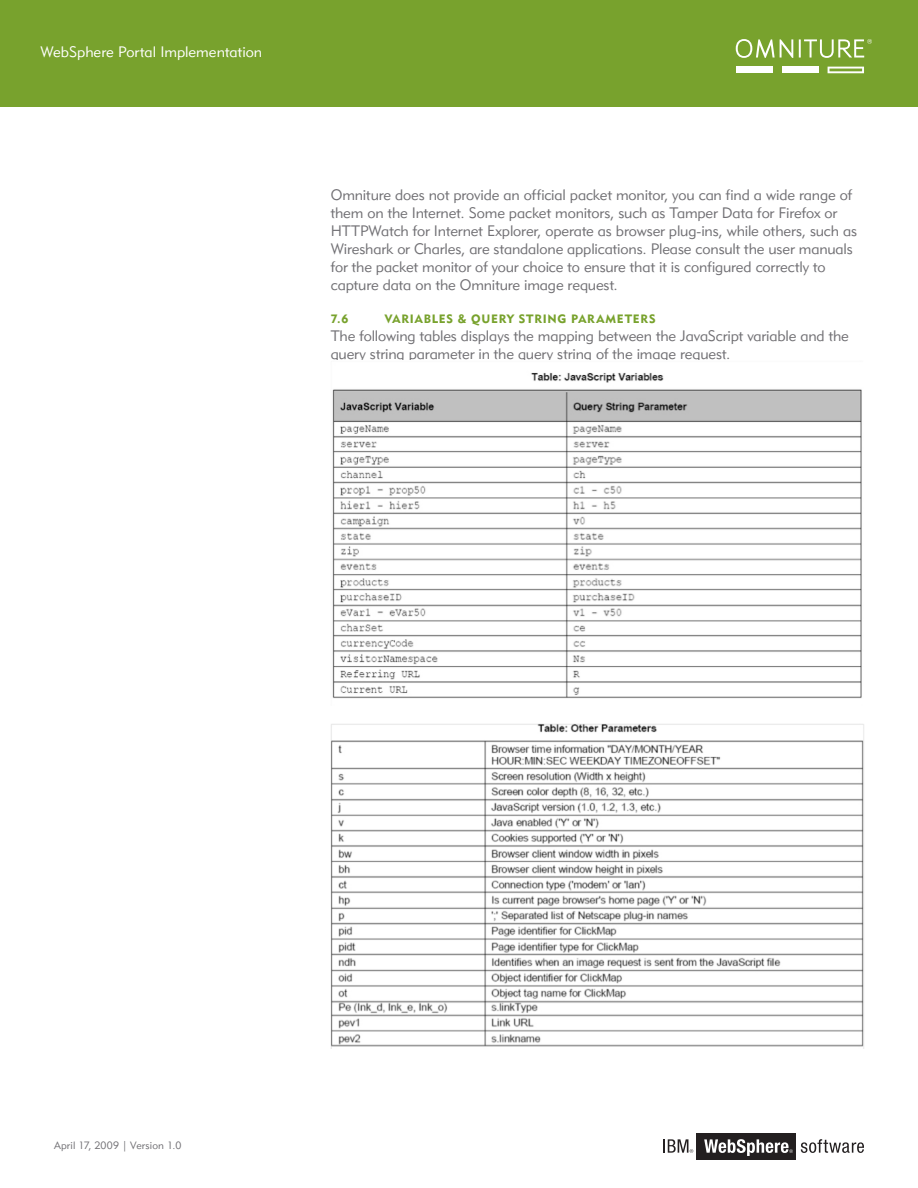
<style>
.page{position:relative;width:918px;height:1188px;background:#fff}
.page>*{position:absolute;margin:0;border:0;box-sizing:border-box;transform-origin:0 0}
.t1{font:15px/18px "Geometric 415 BT Lite A";letter-spacing:-.005em;color:#717074}
.t2{font:15px "Geometric 415 BT Lite A";letter-spacing:.005em;color:#fff}
.t3{font:12px "Geometric 415 BT Black A";letter-spacing:.065em;color:#78a22d}
.t4{font:10.5px "Geometric 415 BT Lite A";letter-spacing:.015em;color:#717074}
</style>
<div class="page">
<div style="left:0;top:0;width:918px;height:107px;background:#78a22d"></div>
<div style="left:736px;top:67px;width:37px;height:6px;background:#fff"></div>
<div style="left:782px;top:67px;width:36px;height:6px;background:#fff"></div>
<svg style="left:828px;top:67px;width:36px;height:6px"></svg>
<svg style="left:736px;top:39px;width:57px;height:19px"></svg>
<svg style="left:799px;top:39px;width:73px;height:19px"></svg>
<div style="left:697px;top:1133px;width:99px;height:27px;background:#231f20"></div>
<svg style="left:801px;top:1139px;width:63px;height:14px"></svg>
<svg style="left:704px;top:1139px;width:89px;height:17px"></svg>
<svg style="left:663px;top:1139px;width:30px;height:14px"></svg>
<img style="left:332px;top:372px;width:530px;height:327px">
<img style="left:331px;top:723px;width:533px;height:325px">
<p class="t2" style="left:40px;top:43px;width:223px">WebSphere Portal Implementation</p>
<p class="t1" style="left:331px;top:186px;width:528px">Omniture does not provide an official packet monitor, you can find a wide range of them on the Internet. Some packet monitors, such as Tamper Data for Firefox or HTTPWatch for Internet Explorer, operate as browser plug-ins, while others, such as Wireshark or Charles, are standalone applications. Please consult the user manuals for the packet monitor of your choice to ensure that it is configured correctly to capture data on the Omniture image request.</p>
<p class="t3" style="left:331px;top:312px;width:19px">7.6</p>
<p class="t3" style="left:385px;top:312px;width:272px">VARIABLES &amp; QUERY STRING PARAMETERS</p>
<p class="t1" style="left:331px;top:327px;width:520px">The following tables displays the mapping between the JavaScript variable and the query string parameter in the query string of the image request.</p>
<p class="t4" style="left:54px;top:1139px;width:129px">April 17, 2009 | Version 1.0</p>
</div>
